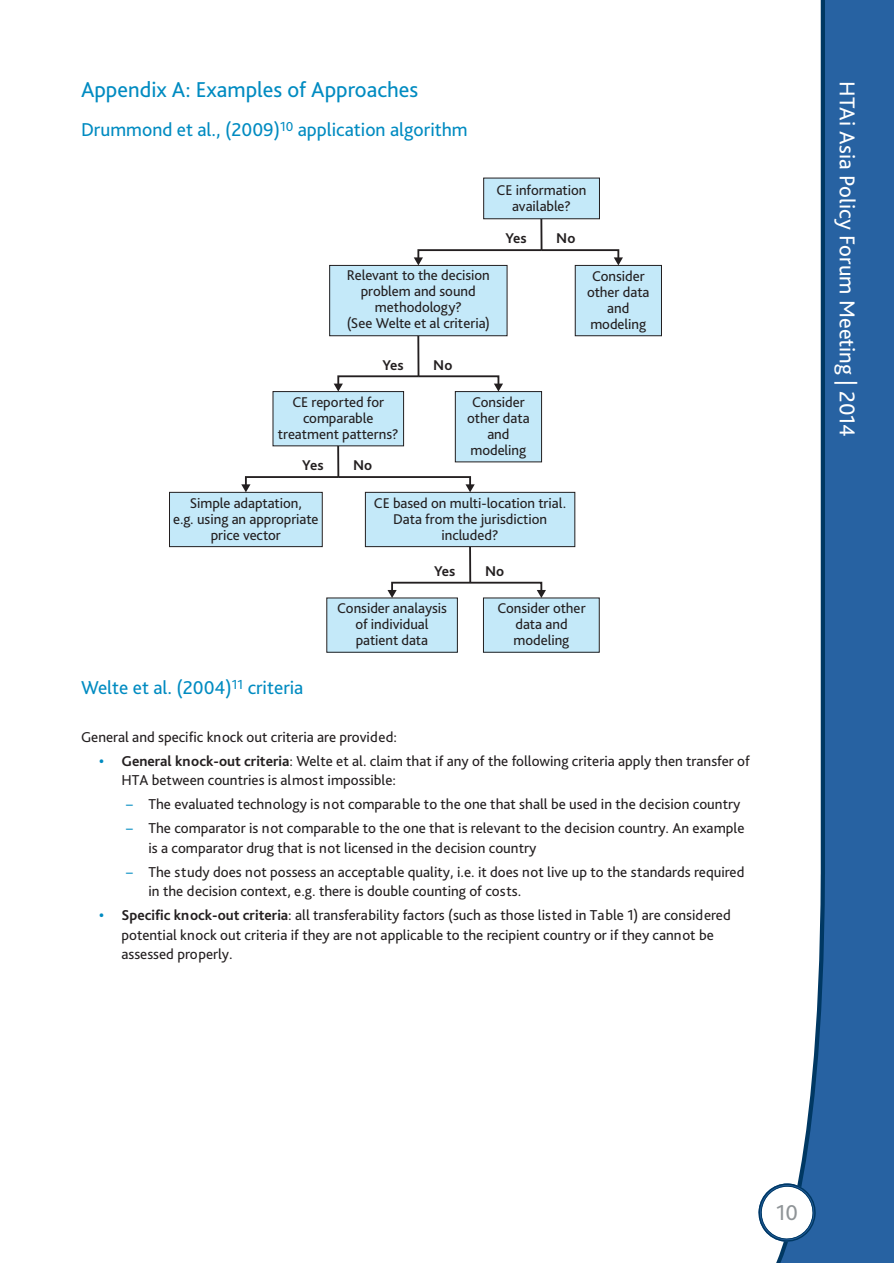
<style>
.page{position:relative;width:894px;height:1263px;background:#fff}
.page>*{position:absolute;margin:0;border:0;box-sizing:border-box;transform-origin:0 0}
.t1{font:22.5px "Bliss Pro";color:#fff}
.head15{font:22.5px "Bliss Pro";color:#008bc1}
.t2{font:22.5px "Bliss Pro";color:#8f9497}
.Sub13{font:19.5px "Bliss Pro";color:#008bc1}
.body{font:15px/19.5px "Bliss Pro";color:#231f20}
.t3{font:14.85px/16px "Bliss Pro";letter-spacing:-.005em;color:#231f20;text-align:center}
.t4{font:700 14.85px "Bliss Pro";color:#231f20}
.s1{font-weight:700;color:#008bc1}
.s2{font-weight:700}
.s3{color:#008bc1}
</style>
<div class="page">
<svg style="left:776px;top:0;width:118px;height:1263px;fill:#2762a2"></svg>
<svg style="left:759px;top:1182px;width:58px;height:63px"></svg>
<div style="left:483px;top:598px;width:116px;height:54px;background:#c4e9f9"></div>
<div style="left:483px;top:598px;width:117px;height:55px;border:1px solid #231f20"></div>
<div style="left:484px;top:178px;width:115px;height:41px;background:#c4e9f9"></div>
<div style="left:483px;top:178px;width:117px;height:41px;border:1px solid #231f20"></div>
<div style="left:330px;top:265px;width:177px;height:71px;background:#c4e9f9"></div>
<div style="left:329px;top:265px;width:178px;height:71px;border:1px solid #231f20"></div>
<div style="left:273px;top:392px;width:131px;height:54px;background:#c4e9f9"></div>
<div style="left:273px;top:391px;width:131px;height:55px;border:1px solid #231f20"></div>
<div style="left:170px;top:492px;width:152px;height:55px;background:#c4e9f9"></div>
<div style="left:169px;top:492px;width:154px;height:55px;border:1px solid #231f20"></div>
<div style="left:365px;top:492px;width:210px;height:55px;background:#c4e9f9"></div>
<div style="left:365px;top:492px;width:210px;height:55px;border:1px solid #231f20"></div>
<div style="left:455px;top:392px;width:87px;height:70px;background:#c4e9f9"></div>
<div style="left:455px;top:391px;width:87px;height:71px;border:1px solid #231f20"></div>
<div style="left:575px;top:265px;width:86px;height:71px;background:#c4e9f9"></div>
<div style="left:575px;top:265px;width:87px;height:71px;border:1px solid #231f20"></div>
<div style="left:327px;top:598px;width:130px;height:54px;background:#c4e9f9"></div>
<div style="left:326px;top:598px;width:132px;height:55px;border:1px solid #231f20"></div>
<div style="left:417px;top:249px;width:202px;height:11px;border:2px solid #231f20"></div>
<svg style="left:614px;top:257px;width:9px;height:8px"></svg>
<svg style="left:414px;top:257px;width:9px;height:8px"></svg>
<hr style="left:540px;top:219px;width:3px;height:31px;background:#231f20">
<div style="left:337px;top:375px;width:162px;height:11px;border:2px solid #231f20"></div>
<svg style="left:494px;top:384px;width:9px;height:8px"></svg>
<svg style="left:334px;top:384px;width:9px;height:8px"></svg>
<hr style="left:417px;top:336px;width:2px;height:40px;background:#231f20">
<div style="left:391px;top:582px;width:151px;height:10px;border:2px solid #231f20"></div>
<svg style="left:537px;top:590px;width:9px;height:8px"></svg>
<svg style="left:387px;top:590px;width:10px;height:8px"></svg>
<hr style="left:469px;top:547px;width:2px;height:36px;background:#231f20">
<div style="left:245px;top:476px;width:226px;height:11px;border:2px solid #231f20"></div>
<svg style="left:466px;top:484px;width:9px;height:8px"></svg>
<svg style="left:241px;top:484px;width:10px;height:8px"></svg>
<hr style="left:337px;top:446px;width:2px;height:31px;background:#231f20">
<p class="head15" style="left:81px;top:75px;width:339px">Appendix A: Examples of Approaches</p>
<p class="Sub13" style="left:81px;top:117px;width:388px">Drummond et al., (2009)<sup>10</sup> application algorithm</p>
<p class="t3" style="left:497px;top:181px;width:91px">CE information available?</p>
<p class="t4" style="left:506px;top:229px;width:23px">Yes</p>
<p class="t4" style="left:556px;top:229px;width:21px">No</p>
<p class="t3" style="left:347px;top:267px;width:145px">Relevant to the decision problem and sound methodology?<br>(See Welte et al criteria)</p>
<p class="t3" style="left:587px;top:267px;width:64px">Consider other data and modeling</p>
<p class="t4" style="left:382px;top:355px;width:23px">Yes</p>
<p class="t4" style="left:433px;top:355px;width:21px">No</p>
<p class="t3" style="left:278px;top:393px;width:122px">CE reported for comparable treatment patterns?</p>
<p class="t4" style="left:302px;top:456px;width:23px">Yes</p>
<p class="t4" style="left:353px;top:456px;width:21px">No</p>
<p class="t3" style="left:467px;top:394px;width:64px">Consider other data and modeling</p>
<p class="t3" style="left:173px;top:494px;width:147px">Simple adaptation,<br>e.g. using an appropriate price vector</p>
<p class="t3" style="left:374px;top:495px;width:194px">CE based on multi-location trial.<br>Data from the jurisdiction included?</p>
<p class="t4" style="left:434px;top:562px;width:23px">Yes</p>
<p class="t4" style="left:485px;top:562px;width:21px">No</p>
<p class="t3" style="left:337px;top:600px;width:111px">Consider analaysis of individual patient data</p>
<p class="t3" style="left:497px;top:600px;width:90px">Consider other data and modeling</p>
<p class="Sub13" style="left:81px;top:675px;width:224px">Welte et al. (2004)<sup>11</sup> criteria</p>
<p class="body" style="left:81px;top:727px;width:317px">General and specific knock out criteria are provided:</p>
<p class="body" style="left:122px;top:751px;width:630px;text-indent:-22px"><span class="s1">•</span> <span class="s2">General knock-out criteria</span>: Welte et al. claim that if any of the following criteria apply then transfer of<br>HTA between countries is almost impossible:</p>
<p class="body" style="left:126px;top:794px;width:616px"><span class="s3">–</span> The evaluated technology is not comparable to the one that shall be used in the decision country</p>
<p class="body" style="left:148px;top:818px;width:597px;text-indent:-22px"><span class="s3">–</span> The comparator is not comparable to the one that is relevant to the decision country. An example is a comparator drug that is not licensed in the decision country</p>
<p class="body" style="left:148px;top:862px;width:597px;text-indent:-22px"><span class="s3">–</span> The study does not possess an acceptable quality, i.e. it does not live up to the standards required in the decision context, e.g. there is double counting of costs.</p>
<p class="body" style="left:122px;top:905px;width:611px;text-indent:-22px"><span class="s1">•</span> <span class="s2">Specific knock-out criteria</span>: all transferability factors (such as those listed in Table 1) are considered potential knock out criteria if they are not applicable to the recipient country or if they cannot be assessed properly.</p>
<h1 class="t1" style="left:861px;top:81px;width:357px;rotate:90deg">HTAi Asia Policy Forum Meeting | 2014</h1>
<h1 class="t2" style="left:776px;top:1198px;width:24px">10</h1>
</div>
